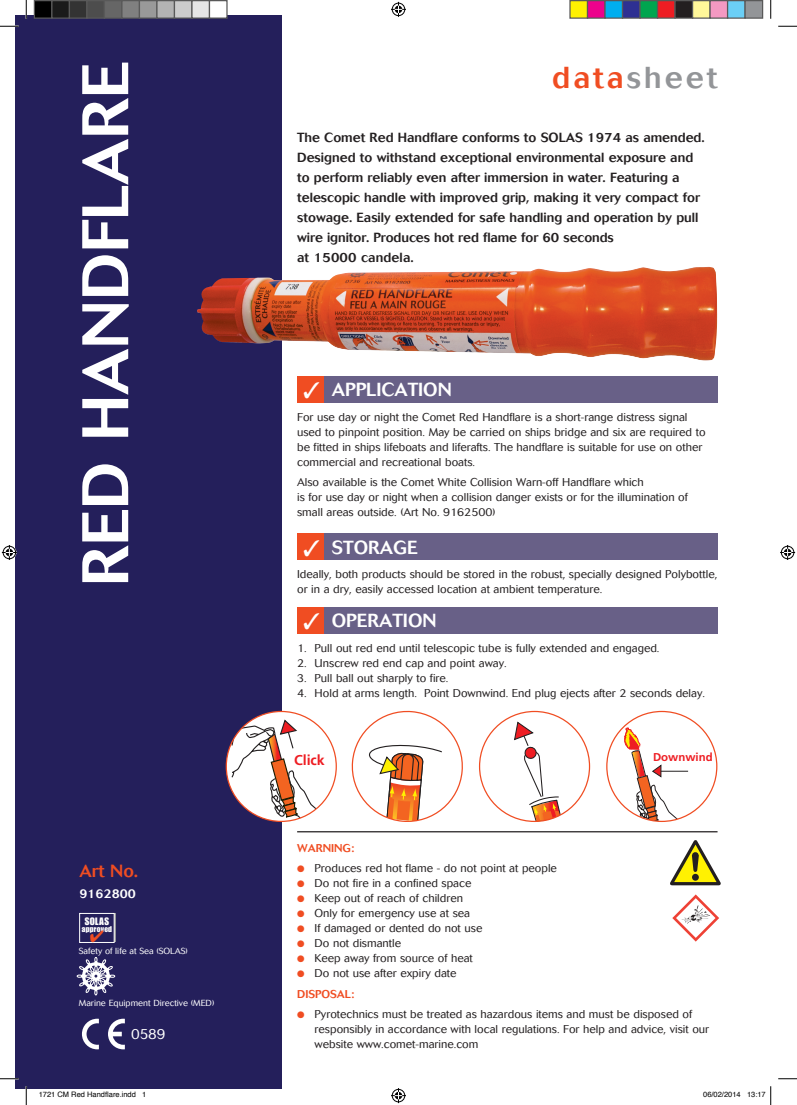
<style>
.page{position:relative;width:797px;height:1105px;background:#fff}
.page>*{position:absolute;margin:0;border:0;box-sizing:border-box;transform-origin:0 0}
.t1{font:500 65px "Cosmos";color:#fff}
.t2{font:500 30px "Cosmos";letter-spacing:.1em;color:#939598}
.t3{font:500 18.75px "Cosmos";color:#fff}
.t4{font:500 17.5px "Cosmos";color:#f04d22}
.t5{font:300 14.38px "Cosmos";color:#fff;scale:.96 1}
.t6{font:700 14.25px "Frutiger";color:#ee1d23}
.t7{font:700 13.25px "Frutiger";color:#ee1d23}
.t8{font:500 13.12px/20px "Cosmos";color:#231f20}
.t9{font:500 12.5px "Cosmos";color:#fff}
.t10{font:700 11.38px "Frutiger";color:#ee1d23}
.t11{font:300 11.25px/15px "Cosmos";color:#231f20}
.t12{font:500 11.25px "Cosmos";color:#f04d22}
.t13{font:10.5px "Impact LT";letter-spacing:.035em;color:#fff}
.t14{font:300 8.75px "Cosmos";color:#fff}
.t15{font:8.12px "Impact LT";letter-spacing:.035em;color:#fff}
.t16{font:7.5px "Helvetica";color:#000}
.s1{color:#f04d22}
.s2{font-weight:500;color:#f04d22}
</style>
<div class="page">
<div style="left:16px;top:16px;width:266px;height:1073px;background:#241f5b"></div>
<div style="left:297px;top:376px;width:420px;height:27px;background:#686087"></div>
<div style="left:297px;top:376px;width:27px;height:27px;background:#f04d22"></div>
<div style="left:297px;top:533px;width:420px;height:27px;background:#686087"></div>
<div style="left:297px;top:533px;width:27px;height:27px;background:#f04d22"></div>
<hr style="left:297px;top:831px;width:420px;height:1px;background:#231f20">
<div style="left:297px;top:607px;width:420px;height:26px;background:#686087"></div>
<div style="left:297px;top:607px;width:27px;height:26px;background:#f04d22"></div>
<svg style="left:607px;top:727px;width:82px;height:94px"></svg>
<svg style="left:513px;top:721px;width:76px;height:100px"></svg>
<svg style="left:351px;top:710px;width:112px;height:112px"></svg>
<svg style="left:226px;top:711px;width:110px;height:110px"></svg>
<svg style="left:230px;top:719px;width:106px;height:102px"></svg>
<svg style="left:670px;top:840px;width:50px;height:45px"></svg>
<div style="left:692px;top:874px;width:6px;height:7px;background:#231f20;border-radius:50%"></div>
<svg style="left:77px;top:957px;width:38px;height:38px"></svg>
<div style="left:82px;top:962px;width:28px;height:28px;border:3px solid #fff;border-radius:50%"></div>
<div style="left:79px;top:913px;width:36px;height:29px;background:#dbdcdd"></div>
<div style="left:80px;top:913px;width:34px;height:29px;background:#241f5b"></div>
<div style="left:79px;top:913px;width:35px;height:30px;border:1px solid #fff"></div>
<img style="left:197px;top:267px;width:520px;height:94px">
<svg style="left:108px;top:1019px;width:17px;height:30px"></svg>
<svg style="left:82px;top:1019px;width:17px;height:30px"></svg>
<svg style="left:672px;top:894px;width:47px;height:48px"></svg>
<svg style="left:0;top:25px;width:19px;height:2px"></svg>
<svg style="left:778px;top:25px;width:19px;height:2px"></svg>
<svg style="left:0;top:1078px;width:19px;height:1px"></svg>
<svg style="left:778px;top:1078px;width:19px;height:1px"></svg>
<svg style="left:25px;top:0;width:2px;height:19px"></svg>
<svg style="left:25px;top:1086px;width:2px;height:19px"></svg>
<svg style="left:770px;top:0;width:1px;height:19px"></svg>
<svg style="left:391px;top:2px;width:15px;height:15px"></svg>
<svg style="left:391px;top:1088px;width:15px;height:15px"></svg>
<svg style="left:2px;top:545px;width:15px;height:15px"></svg>
<svg style="left:780px;top:545px;width:15px;height:15px"></svg>
<div style="left:34px;top:1px;width:18px;height:17px;background:#000"></div>
<div style="left:34px;top:0;width:18px;height:19px;border:1px solid #595959"></div>
<div style="left:52px;top:1px;width:17px;height:17px;background:#1a1a1a"></div>
<div style="left:51px;top:0;width:19px;height:19px;border:1px solid #595959"></div>
<div style="left:69px;top:1px;width:18px;height:17px;background:#333"></div>
<div style="left:69px;top:0;width:19px;height:19px;border:1px solid #595959"></div>
<div style="left:87px;top:1px;width:17px;height:17px;background:#4d4d4d"></div>
<div style="left:86px;top:0;width:19px;height:19px;border:1px solid #595959"></div>
<div style="left:104px;top:1px;width:18px;height:17px;background:#666"></div>
<div style="left:104px;top:0;width:18px;height:19px;border:1px solid #595959"></div>
<div style="left:122px;top:1px;width:17px;height:17px;background:#808080"></div>
<div style="left:121px;top:0;width:19px;height:19px;border:1px solid #595959"></div>
<div style="left:139px;top:1px;width:18px;height:17px;background:#999"></div>
<div style="left:139px;top:0;width:19px;height:19px;border:1px solid #595959"></div>
<div style="left:157px;top:1px;width:17px;height:17px;background:#b3b3b3"></div>
<div style="left:156px;top:0;width:19px;height:19px;border:1px solid #595959"></div>
<div style="left:174px;top:1px;width:18px;height:17px;background:#ccc"></div>
<div style="left:174px;top:0;width:18px;height:19px;border:1px solid #595959"></div>
<div style="left:192px;top:1px;width:17px;height:17px;background:#e6e6e6"></div>
<div style="left:191px;top:0;width:19px;height:19px;border:1px solid #595959"></div>
<div style="left:209px;top:1px;width:18px;height:17px;background:#fff"></div>
<div style="left:209px;top:0;width:19px;height:19px;border:1px solid #595959"></div>
<div style="left:570px;top:1px;width:17px;height:17px;background:#fff101"></div>
<div style="left:569px;top:0;width:19px;height:19px;border:1px solid #595959"></div>
<div style="left:587px;top:1px;width:18px;height:17px;background:#ed028c"></div>
<div style="left:587px;top:0;width:18px;height:19px;border:1px solid #595959"></div>
<div style="left:605px;top:1px;width:17px;height:17px;background:#00aeef"></div>
<div style="left:604px;top:0;width:19px;height:19px;border:1px solid #595959"></div>
<div style="left:622px;top:1px;width:18px;height:17px;background:#2e3092"></div>
<div style="left:622px;top:0;width:18px;height:19px;border:1px solid #595959"></div>
<div style="left:640px;top:1px;width:17px;height:17px;background:#00a54f"></div>
<div style="left:639px;top:0;width:19px;height:19px;border:1px solid #595959"></div>
<div style="left:657px;top:1px;width:18px;height:17px;background:#ee1d23"></div>
<div style="left:657px;top:0;width:18px;height:19px;border:1px solid #595959"></div>
<div style="left:675px;top:1px;width:17px;height:17px;background:#231f20"></div>
<div style="left:674px;top:0;width:19px;height:19px;border:1px solid #595959"></div>
<div style="left:692px;top:1px;width:18px;height:17px;background:#fff79a"></div>
<div style="left:692px;top:0;width:18px;height:19px;border:1px solid #595959"></div>
<div style="left:710px;top:1px;width:17px;height:17px;background:#f499c2"></div>
<div style="left:709px;top:0;width:19px;height:19px;border:1px solid #595959"></div>
<div style="left:727px;top:1px;width:18px;height:17px;background:#6bcff6"></div>
<div style="left:727px;top:0;width:18px;height:19px;border:1px solid #595959"></div>
<div style="left:745px;top:1px;width:17px;height:17px;background:#939598"></div>
<div style="left:744px;top:0;width:19px;height:19px;border:1px solid #595959"></div>
<svg style="left:770px;top:1086px;width:1px;height:19px"></svg>
<svg style="left:90px;top:941px;width:13px;height:1px"></svg>
<h1 class="t1" style="left:68px;top:586px;width:526px;rotate:-90deg">RED HANDFLARE</h1>
<h3 class="t4" style="left:79px;top:861px;width:60px">Art No.</h3>
<p class="t9" style="left:79px;top:887px;width:58px">9162800</p>
<p class="t13" style="left:85px;top:915px;width:26px">SOLAS</p>
<p class="t15" style="left:82px;top:924px;width:32px">approved</p>
<p class="t14" style="left:79px;top:946px;width:111px">Safety of life at Sea (SOLAS)</p>
<p class="t14" style="left:79px;top:998px;width:137px">Marine Equipment Directive (MED)</p>
<p class="t5" style="left:131px;top:1026px;width:37px">0589</p>
<h2 class="t2" style="left:552px;top:60px;width:167px"><span class="s1">data</span>sheet</h2>
<p class="t8" style="left:297px;top:128px;width:409px">The Comet Red Handflare conforms to SOLAS 1974 as amended.<br>Designed to withstand exceptional environmental exposure and to perform reliably even after immersion in water. Featuring a telescopic handle with improved grip, making it very compact for stowage. Easily extended for safe handling and operation by pull wire ignitor. Produces hot red flame for 60 seconds<br>at 15000 candela.</p>
<h3 class="t3" style="left:303px;top:379px;width:147px">✓ Application</h3>
<p class="t11" style="left:297px;top:410px;width:410px">For use day or night the Comet Red Handflare is a short-range distress signal used to pinpoint position. May be carried on ships bridge and six are required to be fitted in ships lifeboats and liferafts. The handflare is suitable for use on other commercial and recreational boats.</p>
<p class="t11" style="left:297px;top:475px;width:392px">Also available is the Comet White Collision Warn-off Handflare which<br>is for use day or night when a collision danger exists or for the illumination of small areas outside. (Art No. 9162500)</p>
<h3 class="t3" style="left:303px;top:536px;width:115px">✓ Storage</h3>
<p class="t11" style="left:297px;top:567px;width:421px">Ideally, both products should be stored in the robust, specially designed Polybottle, or in a dry, easily accessed location at ambient temperature.</p>
<h3 class="t3" style="left:303px;top:609px;width:67px">✓ Opera</h3>
<h3 class="t3" style="left:392px;top:609px;width:43px">tion</h3>
<p class="t11" style="left:297px;top:641px;width:364px">1. Pull out red end until telescopic tube is fully extended and engaged.</p>
<p class="t11" style="left:297px;top:656px;width:211px">2. Unscrew red end cap and point away.</p>
<p class="t11" style="left:297px;top:671px;width:153px">3. Pull ball out sharply to fire.</p>
<p class="t11" style="left:297px;top:686px;width:409px">4. Hold at arms length. Point Downwind. End plug ejects after 2 seconds delay.</p>
<p class="t6" style="left:294px;top:752px;width:32px">Click</p>
<p class="t7" style="left:672px;top:747px;width:71px">Downwind</p>
<p class="t10" style="left:653px;top:750px;width:61px">Downwind</p>
<p class="t12" style="left:297px;top:841px;width:20px">Warn</p>
<p class="t12" style="left:331px;top:841px;width:25px">ing:</p>
<p class="t11" style="left:297px;top:861px;width:261px"><span class="s1">●</span> Produces red hot flame - do not point at people</p>
<p class="t11" style="left:297px;top:876px;width:176px"><span class="s1">●</span> Do not fire in a confined space</p>
<p class="t11" style="left:297px;top:891px;width:167px"><span class="s1">●</span> Keep out of reach of children</p>
<p class="t11" style="left:297px;top:906px;width:174px"><span class="s1">●</span> Only for emergency use at sea</p>
<p class="t11" style="left:297px;top:921px;width:187px"><span class="s1">●</span> If damaged or dented do not use</p>
<p class="t11" style="left:297px;top:936px;width:105px"><span class="s1">●</span> Do not dismantle</p>
<p class="t11" style="left:297px;top:951px;width:177px"><span class="s1">●</span> Keep away from source of heat</p>
<p class="t11" style="left:297px;top:963px;width:161px;line-height:20.4px"><span class="s1">●</span> Do not use after expiry date<br><span class="s2">Disposal:</span></p>
<p class="t11" style="left:314px;top:1007px;width:396px;text-indent:-17px"><span class="s1">●</span> Pyrotechnics must be treated as hazardous items and must be disposed of responsibly in accordance with local regulations. For help and advice, visit our website www.comet-marine.com</p>
<p class="t16" style="left:39px;top:1089px;width:109px">1721 CM Red Handflare.indd 1</p>
<p class="t16" style="left:703px;top:1089px;width:64px">06/02/2014 13:17</p>
</div>
